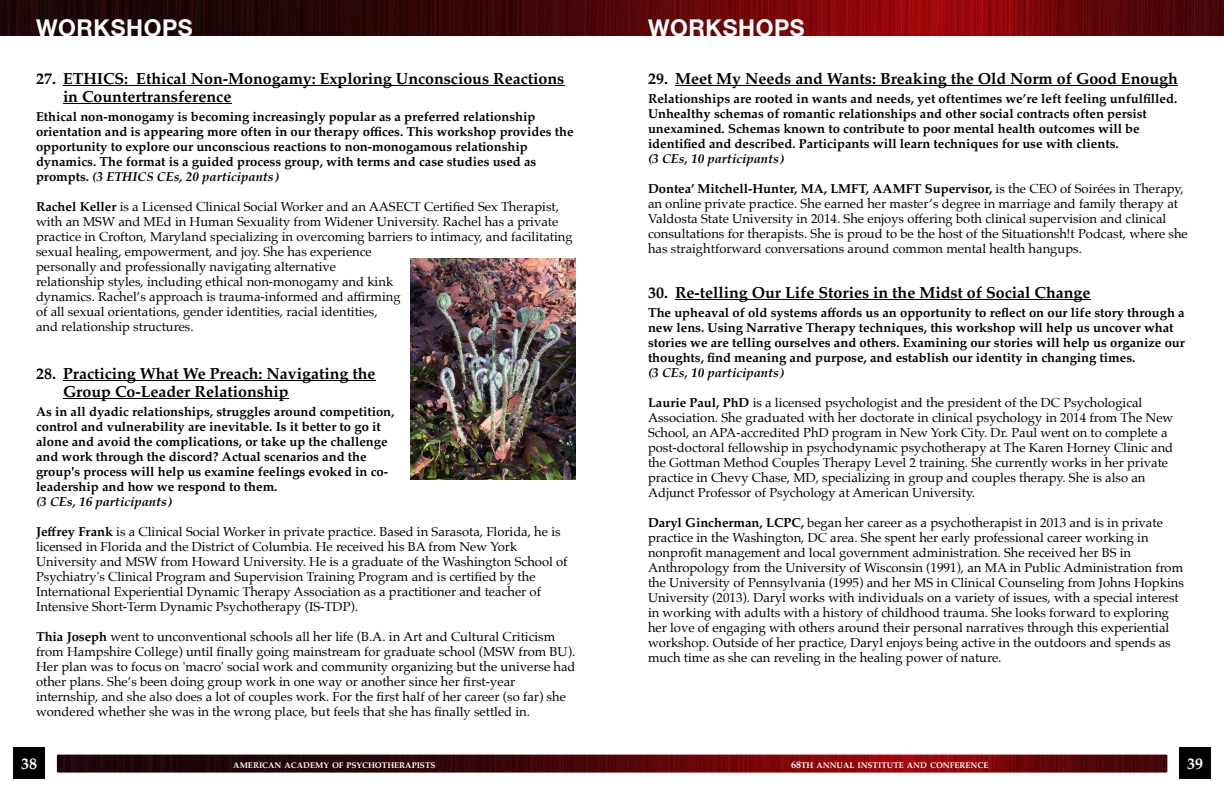
<style>
.page{position:relative;width:1224px;height:792px;background:#fff}
.page>*{position:absolute;margin:0;border:0;box-sizing:border-box;transform-origin:0 0}
.t1{font:700 23.1px "Helvetica Neue";letter-spacing:.025em;color:#fff}
.t2{font:700 16px/18px "Palatino";color:#000}
.t3{font:700 16px "Palatino";color:#fff}
.t4{font:13px/15px "Palatino";color:#000}
.t5{font:700 13px/15px "Palatino";color:#000}
.t6{font:italic 700 13px "Palatino";color:#000}
.t7{font:700 8.3px "Palatino";color:#fff}
.s1{font-style:italic}
.s2{font-weight:700}
.s3{font-size:10px}
</style>
<div class="page">
<img style="left:57px;top:755px;width:1110px;height:18px">
<div style="left:13px;top:747px;width:32px;height:32px;background:#000"></div>
<div style="left:1179px;top:747px;width:32px;height:32px;background:#000"></div>
<img style="left:0;top:0;width:1224px;height:36px">
<hr style="left:63px;top:85px;width:501px;height:1px;background:#000">
<hr style="left:63px;top:103px;width:168px;height:1px;background:#000">
<hr style="left:63px;top:380px;width:313px;height:1px;background:#000">
<hr style="left:63px;top:398px;width:226px;height:1px;background:#000">
<hr style="left:675px;top:85px;width:503px;height:1px;background:#000">
<hr style="left:675px;top:299px;width:415px;height:1px;background:#000">
<img style="left:410px;top:259px;width:166px;height:221px">
<h1 class="t1" style="left:36px;top:13px;width:158px">WORKSHOPS</h1>
<h1 class="t1" style="left:648px;top:13px;width:158px">WORKSHOPS</h1>
<p class="t2" style="left:63px;top:70px;width:503px;text-indent:-27px">27. ETHICS: Ethical Non-Monogamy: Exploring Unconscious Reactions in Countertransference</p>
<p class="t5" style="left:36px;top:110px;width:539px">Ethical non-monogamy is becoming increasingly popular as a preferred relationship orientation and is appearing more often in our therapy offices. This workshop provides the opportunity to explore our unconscious reactions to non-monogamous relationship dynamics. The format is a guided process group, with terms and case studies used as prompts. <span class="s1">(3 ETHICS CEs, 20 participants)</span></p>
<p class="t4" style="left:36px;top:200px;width:538px"><span class="s2">Rachel Keller</span> is a Licensed Clinical Social Worker and an AASECT Certified Sex Therapist, with an MSW and MEd in Human Sexuality from Widener University. Rachel has a private practice in Crofton, Maryland specializing in overcoming barriers to intimacy, and facilitating sexual healing, empowerment, and joy. She has experience<br>personally and professionally navigating alternative<br>relationship styles, including ethical non-monogamy and kink<br>dynamics. Rachel’s approach is trauma-informed and affirming<br>of all sexual orientations, gender identities, racial identities,<br>and relationship structures.</p>
<p class="t2" style="left:63px;top:365px;width:314px;text-indent:-27px">28. Practicing What We Preach: Navigating the<br>Group Co-Leader Relationship</p>
<p class="t5" style="left:36px;top:405px;width:360px">As in all dyadic relationships, struggles around competition, control and vulnerability are inevitable. Is it better to go it alone and avoid the complications, or take up the challenge and work through the discord? Actual scenarios and the group's process will help us examine feelings evoked in co&shy;leadership and how we respond to them.</p>
<p class="t6" style="left:36px;top:495px;width:137px">(3 CEs, 16 participants)</p>
<p class="t4" style="left:36px;top:525px;width:533px"><span class="s2">Jeffrey Frank</span> is a Clinical Social Worker in private practice. Based in Sarasota, Florida, he is licensed in Florida and the District of Columbia. He received his BA from New York University and MSW from Howard University. He is a graduate of the Washington School of Psychiatry's Clinical Program and Supervision Training Program and is certified by the International Experiential Dynamic Therapy Association as a practitioner and teacher of Intensive Short-Term Dynamic Psychotherapy (IS-TDP).</p>
<p class="t4" style="left:36px;top:630px;width:541px"><span class="s2">Thia Joseph</span> went to unconventional schools all her life (B.A. in Art and Cultural Criticism from Hampshire College) until finally going mainstream for graduate school (MSW from BU).<br>Her plan was to focus on 'macro' social work and community organizing but the universe had other plans. She’s been doing group work in one way or another since her first-year internship, and she also does a lot of couples work. For the first half of her career (so far) she wondered whether she was in the wrong place, but feels that she has finally settled in.</p>
<p class="t2" style="left:648px;top:70px;width:531px">29. Meet My Needs and Wants: Breaking the Old Norm of Good Enough</p>
<p class="t5" style="left:648px;top:92px;width:531px">Relationships are rooted in wants and needs, yet oftentimes we’re left feeling unfulfilled.<br>Unhealthy schemas of romantic relationships and other social contracts often persist unexamined. Schemas known to contribute to poor mental health outcomes will be identified and described. Participants will learn techniques for use with clients.</p>
<p class="t6" style="left:648px;top:152px;width:137px">(3 CEs, 10 participants)</p>
<p class="t4" style="left:648px;top:182px;width:541px"><span class="s2">Dontea’ Mitchell-Hunter, MA, LMFT, AAMFT Supervisor,</span> is the CEO of Soirées in Therapy, an online private practice. She earned her master’s degree in marriage and family therapy at Valdosta State University in 2014. She enjoys offering both clinical supervision and clinical consultations for therapists. She is proud to be the host of the Situationsh!t Podcast, where she has straightforward conversations around common mental health hangups.</p>
<p class="t2" style="left:648px;top:284px;width:444px">30. Re-telling Our Life Stories in the Midst of Social Change</p>
<p class="t5" style="left:648px;top:306px;width:538px">The upheaval of old systems affords us an opportunity to reflect on our life story through a new lens. Using Narrative Therapy techniques, this workshop will help us uncover what stories we are telling ourselves and others. Examining our stories will help us organize our thoughts, find meaning and purpose, and establish our identity in changing times.</p>
<p class="t6" style="left:648px;top:366px;width:137px">(3 CEs, 10 participants)</p>
<p class="t4" style="left:648px;top:396px;width:527px"><span class="s2">Laurie Paul, PhD</span> is a licensed psychologist and the president of the DC Psychological Association. She graduated with her doctorate in clinical psychology in 2014 from The New School, an APA-accredited PhD program in New York City. Dr. Paul went on to complete a post-doctoral fellowship in psychodynamic psychotherapy at The Karen Horney Clinic and the Gottman Method Couples Therapy Level 2 training. She currently works in her private practice in Chevy Chase, MD, specializing in group and couples therapy. She is also an Adjunct Professor of Psychology at American University.</p>
<p class="t4" style="left:648px;top:516px;width:537px"><span class="s2">Daryl Gincherman, LCPC,</span> began her career as a psychotherapist in 2013 and is in private practice in the Washington, DC area. She spent her early professional career working in nonprofit management and local government administration. She received her BS in Anthropology from the University of Wisconsin (1991), an MA in Public Administration from the University of Pennsylvania (1995) and her MS in Clinical Counseling from Johns Hopkins University (2013). Daryl works with individuals on a variety of issues, with a special interest in working with adults with a history of childhood trauma. She looks forward to exploring her love of engaging with others around their personal narratives through this experiential workshop. Outside of her practice, Daryl enjoys being active in the outdoors and spends as much time as she can reveling in the healing power of nature.</p>
<p class="t3" style="left:21px;top:756px;width:17px">38</p>
<p class="t7" style="left:233px;top:761px;width:204px">AMERICAN ACADEMY OF PSYCHOTHERAPISTS</p>
<p class="t7" style="left:791px;top:761px;width:199px"><span class="s3">68</span>TH ANNUAL INSTITUTE AND CONFERENCE</p>
<p class="t3" style="left:1187px;top:756px;width:17px">39</p>
</div>
